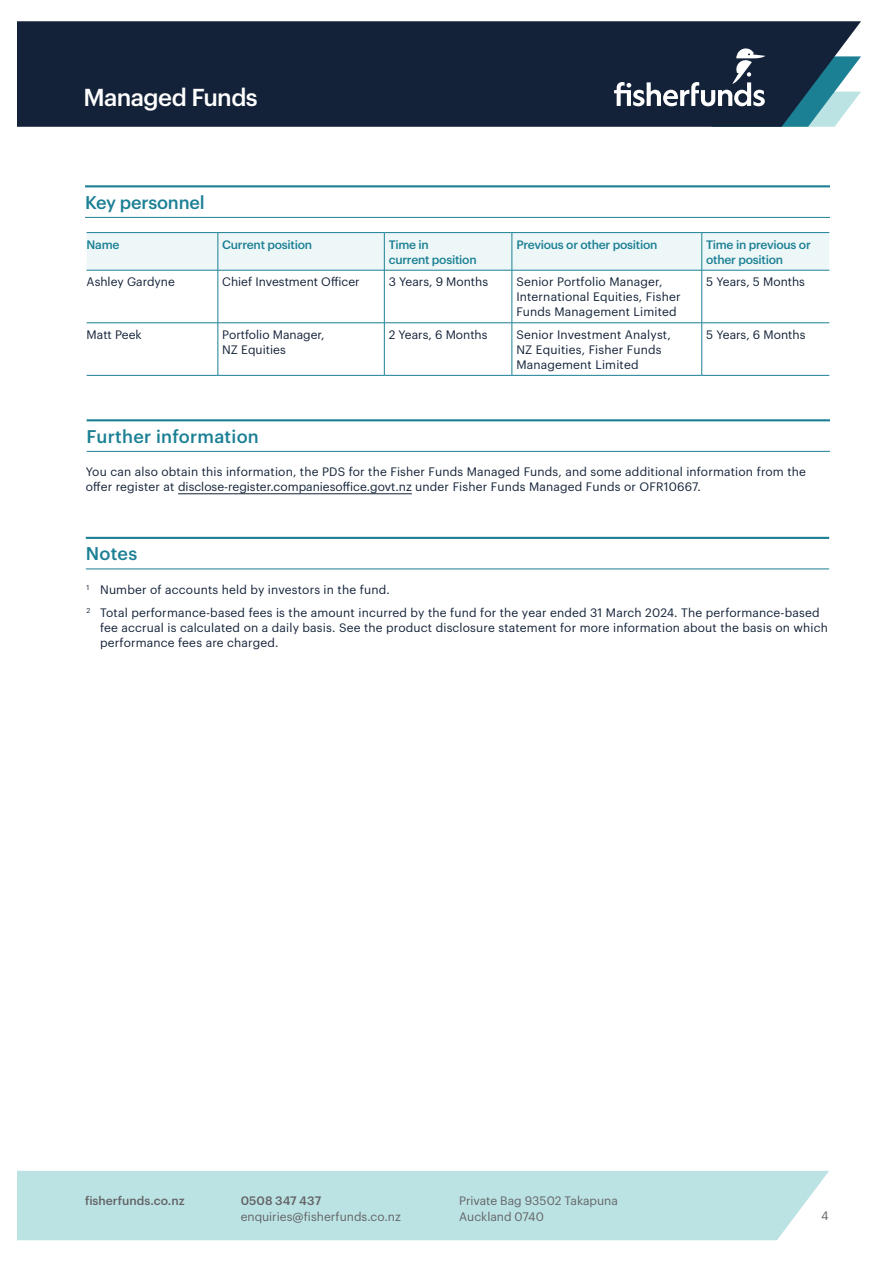
<style>
.page{position:relative;width:893px;height:1263px;background:#fff}
.page>*{position:absolute;margin:0;border:0;box-sizing:border-box;transform-origin:0 0}
.t1{font:500 24px "Graphik";letter-spacing:-.025em;color:#fff}
.Subheader_12pt_-_lined{font:500 18px "Graphik";letter-spacing:.015em;color:#1c8095}
.Subheader_12pt_-_lined-2{font:500 18px "Graphik";letter-spacing:-.01em;color:#1c8095}
.Body_8pt{font:12px/15px "Graphik";letter-spacing:.015em;color:#132238}
.Body_8pt-2{font:500 12px/15px "Graphik";letter-spacing:-.02em;color:#1c8095}
.t2{font:12px/15.8px "Graphik";color:#636366}
.t3{font:500 12px "Graphik";letter-spacing:.005em;color:#636366}
</style>
<div class="page">
<div style="left:17px;top:1171px;width:812px;height:69px;background:#bce3e4"></div>
<div style="left:17px;top:21px;width:844px;height:106px;background:#132238"></div>
<svg style="left:614px;top:48px;width:247px;height:79px;background:#405667"></svg>
<hr style="left:85px;top:185px;width:745px;height:2px;background:#1c8095">
<hr style="left:85px;top:217px;width:745px;height:1px;background:#1c8095">
<div style="left:87px;top:233px;width:742px;height:37px;background:#edf7f7"></div>
<hr style="left:87px;top:232px;width:131px;height:1px;background:#1c8095">
<hr style="left:218px;top:232px;width:166px;height:1px;background:#1c8095">
<hr style="left:384px;top:232px;width:128px;height:1px;background:#1c8095">
<hr style="left:512px;top:232px;width:190px;height:1px;background:#1c8095">
<hr style="left:702px;top:232px;width:127px;height:1px;background:#1c8095">
<hr style="left:218px;top:233px;width:1px;height:37px;background:#1c8095">
<hr style="left:384px;top:233px;width:1px;height:37px;background:#1c8095">
<hr style="left:512px;top:233px;width:1px;height:37px;background:#1c8095">
<hr style="left:701px;top:233px;width:1px;height:37px;background:#1c8095">
<hr style="left:87px;top:270px;width:131px;height:1px;background:#1c8095">
<hr style="left:218px;top:270px;width:166px;height:1px;background:#1c8095">
<hr style="left:218px;top:270px;width:1px;height:53px;background:#1c8095">
<hr style="left:384px;top:270px;width:128px;height:1px;background:#1c8095">
<hr style="left:384px;top:270px;width:1px;height:53px;background:#1c8095">
<hr style="left:512px;top:270px;width:190px;height:1px;background:#1c8095">
<hr style="left:512px;top:270px;width:1px;height:53px;background:#1c8095">
<hr style="left:702px;top:270px;width:127px;height:1px;background:#1c8095">
<hr style="left:701px;top:270px;width:1px;height:53px;background:#1c8095">
<hr style="left:87px;top:322px;width:131px;height:1px;background:#1c8095">
<hr style="left:218px;top:322px;width:166px;height:1px;background:#1c8095">
<hr style="left:218px;top:323px;width:1px;height:52px;background:#1c8095">
<hr style="left:384px;top:322px;width:128px;height:1px;background:#1c8095">
<hr style="left:384px;top:323px;width:1px;height:52px;background:#1c8095">
<hr style="left:512px;top:322px;width:190px;height:1px;background:#1c8095">
<hr style="left:512px;top:323px;width:1px;height:52px;background:#1c8095">
<hr style="left:702px;top:322px;width:127px;height:1px;background:#1c8095">
<hr style="left:701px;top:323px;width:1px;height:52px;background:#1c8095">
<hr style="left:87px;top:375px;width:131px;height:1px;background:#1c8095">
<hr style="left:218px;top:375px;width:166px;height:1px;background:#1c8095">
<hr style="left:384px;top:375px;width:128px;height:1px;background:#1c8095">
<hr style="left:512px;top:375px;width:190px;height:1px;background:#1c8095">
<hr style="left:702px;top:375px;width:127px;height:1px;background:#1c8095">
<hr style="left:87px;top:419px;width:743px;height:2px;background:#1c8095">
<hr style="left:87px;top:451px;width:743px;height:1px;background:#1c8095">
<hr style="left:178px;top:493px;width:234px;height:1px;background:#132238">
<hr style="left:86px;top:537px;width:743px;height:2px;background:#1c8095">
<hr style="left:86px;top:569px;width:743px;height:1px;background:#1c8095">
<h1 class="t1" style="left:83px;top:79px;width:176px">Managed Funds</h1>
<p class="Subheader_12pt_-_lined-2" style="left:85px;top:188px;width:121px">Key personnel</p>
<p class="Body_8pt-2" style="left:87px;top:236px;width:34px">Name</p>
<p class="Body_8pt-2" style="left:222px;top:236px;width:91px">Current position</p>
<p class="Body_8pt-2" style="left:389px;top:236px;width:89px">Time in<br>current position</p>
<p class="Body_8pt-2" style="left:516px;top:236px;width:143px">Previous or other position</p>
<p class="Body_8pt-2" style="left:706px;top:236px;width:106px">Time in previous or other position</p>
<p class="Body_8pt" style="left:87px;top:274px;width:90px">Ashley Gardyne</p>
<p class="Body_8pt" style="left:222px;top:274px;width:139px">Chief Investment Officer</p>
<p class="Body_8pt" style="left:389px;top:274px;width:101px">3 Years, 9 Months</p>
<p class="Body_8pt" style="left:516px;top:274px;width:166px">Senior Portfolio Manager,<br>International Equities, Fisher<br>Funds Management Limited</p>
<p class="Body_8pt" style="left:706px;top:274px;width:100px">5 Years, 5 Months</p>
<p class="Body_8pt" style="left:87px;top:326px;width:57px">Matt Peek</p>
<p class="Body_8pt" style="left:222px;top:326px;width:104px">Portfolio Manager,<br>NZ Equities</p>
<p class="Body_8pt" style="left:389px;top:326px;width:100px">2 Years, 6 Months</p>
<p class="Body_8pt" style="left:516px;top:326px;width:156px">Senior Investment Analyst,<br>NZ Equities, Fisher Funds<br>Management Limited</p>
<p class="Body_8pt" style="left:706px;top:326px;width:101px">5 Years, 6 Months</p>
<p class="Subheader_12pt_-_lined" style="left:87px;top:422px;width:174px">Further information</p>
<p class="Body_8pt" style="left:86px;top:463px;width:722px">You can also obtain this information, the PDS for the Fisher Funds Managed Funds, and some additional information from the offer register at disclose-register.companiesoffice.govt.nz under Fisher Funds Managed Funds or OFR10667.</p>
<p class="Subheader_12pt_-_lined" style="left:86px;top:540px;width:53px">Notes</p>
<p class="Body_8pt" style="left:87px;top:581px;width:305px"><sup>1</sup> Number of accounts held by investors in the fund.</p>
<p class="Body_8pt" style="left:100px;top:604px;width:729px;text-indent:-14px"><sup>2</sup> Total performance-based fees is the amount incurred by the fund for the year ended 31 March 2024. The performance-based fee accrual is calculated on a daily basis. See the product disclosure statement for more information about the basis on which performance fees are charged.</p>
<p class="t3" style="left:85px;top:1191px;width:101px">fisherfunds.co.nz</p>
<p class="t2" style="left:459px;top:1191px;width:160px">Private Bag 93502 Takapuna<br>Auckland 0740</p>
<p class="t3" style="left:241px;top:1191px;width:82px">0508 347 437</p>
<p class="t2" style="left:241px;top:1207px;width:162px">enquiries@fisherfunds.co.nz</p>
<p class="t2" style="left:821px;top:1207px;width:9px">4</p>
</div>
